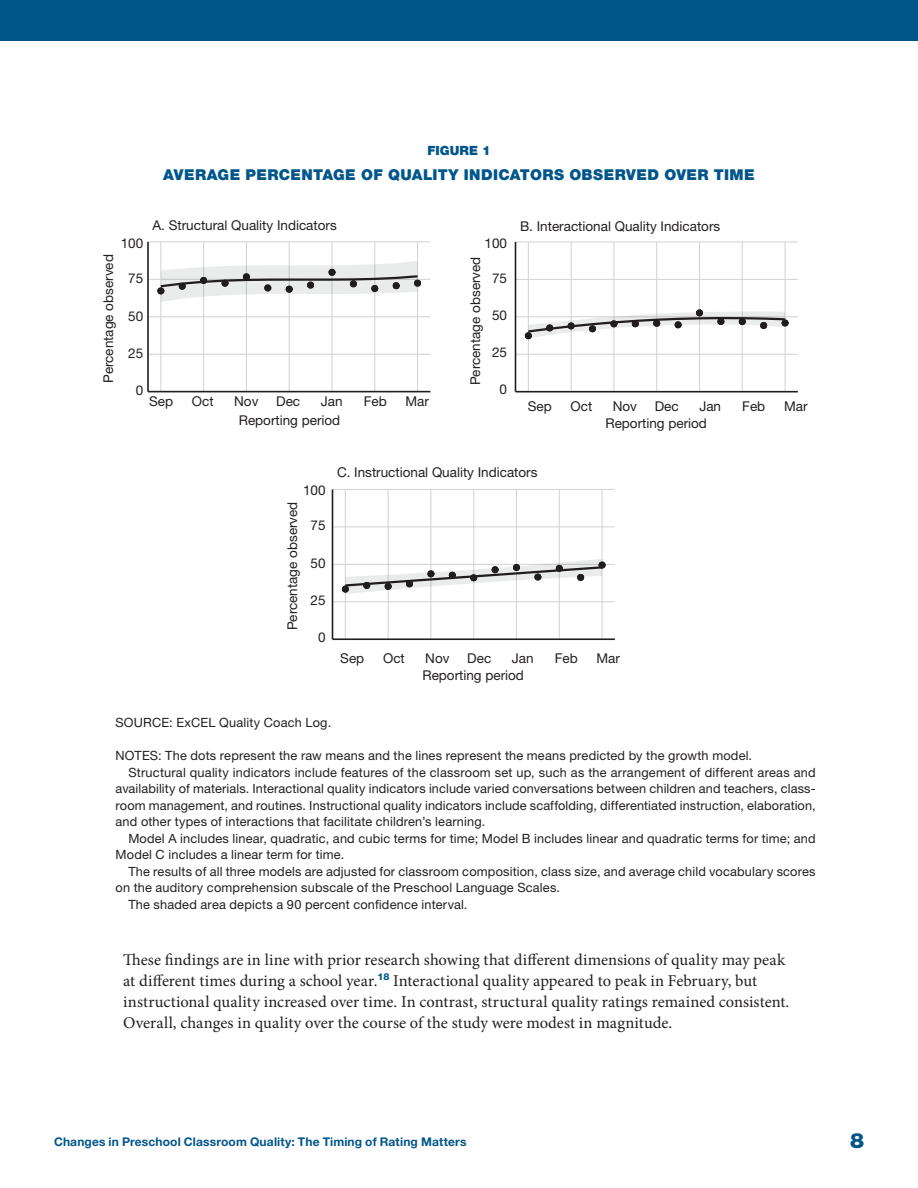
<style>
.page{position:relative;width:918px;height:1188px;background:#fff}
.page>*{position:absolute;margin:0;border:0;box-sizing:border-box;transform-origin:0 0}
.t1{font:900 21px "Helvetica Neue LT Std";color:#00568a}
.Body_Text{font:16.5px/21px "Minion Pro";letter-spacing:.005em;color:#231f20}
.Table_-_Title{font:900 15px "Helvetica Neue LT Std";letter-spacing:.025em;color:#00568a}
.t2{font:13.5px "Helvetica Neue LT Std";color:#231f20}
.Table_-_Source_Notes{font:12.75px/16.5px "Helvetica Neue LT Std";letter-spacing:.015em;color:#231f20}
.Table_-_Number{font:900 12.75px "Helvetica Neue LT Std";letter-spacing:.005em;color:#00568a}
.t3{font:700 12px "Helvetica Neue LT Std";letter-spacing:.01em;color:#00568a}
</style>
<div class="page">
<div style="left:0;top:0;width:918px;height:40px;background:#00568a"></div>
<hr style="left:148px;top:354px;width:282px;height:1px;background:#d1d2d4">
<hr style="left:148px;top:316px;width:282px;height:1px;background:#d1d2d4">
<hr style="left:148px;top:279px;width:282px;height:1px;background:#d1d2d4">
<hr style="left:148px;top:241px;width:282px;height:1px;background:#d1d2d4">
<hr style="left:160px;top:242px;width:1px;height:150px;background:#d1d2d4">
<hr style="left:203px;top:242px;width:1px;height:150px;background:#d1d2d4">
<hr style="left:246px;top:242px;width:1px;height:150px;background:#d1d2d4">
<hr style="left:289px;top:242px;width:1px;height:150px;background:#d1d2d4">
<hr style="left:332px;top:242px;width:1px;height:150px;background:#d1d2d4">
<hr style="left:374px;top:242px;width:1px;height:150px;background:#d1d2d4">
<hr style="left:417px;top:242px;width:1px;height:150px;background:#d1d2d4">
<hr style="left:147px;top:242px;width:2px;height:150px;background:#211d1e">
<hr style="left:148px;top:391px;width:282px;height:1px;background:#211d1e">
<svg style="left:157px;top:261px;width:264px;height:41px"></svg>
<hr style="left:515px;top:316px;width:283px;height:1px;background:#d1d2d4">
<hr style="left:515px;top:279px;width:283px;height:1px;background:#d1d2d4">
<hr style="left:515px;top:242px;width:283px;height:1px;background:#d1d2d4">
<hr style="left:528px;top:242px;width:1px;height:150px;background:#d1d2d4">
<hr style="left:571px;top:242px;width:1px;height:150px;background:#d1d2d4">
<hr style="left:614px;top:242px;width:1px;height:150px;background:#d1d2d4">
<hr style="left:656px;top:242px;width:1px;height:150px;background:#d1d2d4">
<hr style="left:742px;top:242px;width:1px;height:150px;background:#d1d2d4">
<hr style="left:785px;top:242px;width:1px;height:150px;background:#d1d2d4">
<hr style="left:515px;top:354px;width:283px;height:1px;background:#d1d2d4">
<hr style="left:699px;top:242px;width:1px;height:150px;background:#d1d2d4">
<hr style="left:515px;top:242px;width:1px;height:150px;background:#211d1e">
<hr style="left:515px;top:391px;width:283px;height:1px;background:#211d1e">
<svg style="left:524px;top:309px;width:265px;height:31px"></svg>
<hr style="left:332px;top:601px;width:283px;height:1px;background:#d1d2d4">
<hr style="left:332px;top:564px;width:283px;height:1px;background:#d1d2d4">
<hr style="left:332px;top:527px;width:283px;height:1px;background:#d1d2d4">
<hr style="left:332px;top:489px;width:283px;height:1px;background:#d1d2d4">
<hr style="left:345px;top:489px;width:1px;height:150px;background:#d1d2d4">
<hr style="left:388px;top:489px;width:1px;height:150px;background:#d1d2d4">
<hr style="left:431px;top:489px;width:1px;height:150px;background:#d1d2d4">
<hr style="left:473px;top:489px;width:1px;height:150px;background:#d1d2d4">
<hr style="left:516px;top:489px;width:1px;height:150px;background:#d1d2d4">
<hr style="left:559px;top:489px;width:1px;height:150px;background:#d1d2d4">
<hr style="left:602px;top:489px;width:1px;height:150px;background:#d1d2d4">
<hr style="left:332px;top:489px;width:1px;height:150px;background:#211d1e">
<hr style="left:332px;top:638px;width:283px;height:2px;background:#211d1e">
<svg style="left:341px;top:559px;width:265px;height:35px"></svg>
<p class="Table_-_Number" style="left:427px;top:143px;width:65px">FIGURE 1</p>
<p class="Table_-_Title" style="left:163px;top:165px;width:593px">AVERAGE PERCENTAGE OF QUALITY INDICATORS OBSERVED OVER TIME</p>
<p class="t2" style="left:153px;top:217px;width:186px">A. Structural Quality Indicators</p>
<p class="t2" style="left:121px;top:236px;width:24px">100</p>
<p class="t2" style="left:128px;top:270px;width:17px">75</p>
<p class="t2" style="left:128px;top:308px;width:17px">50</p>
<p class="t2" style="left:128px;top:345px;width:17px">25</p>
<p class="t2" style="left:136px;top:382px;width:9px">0</p>
<p class="t2" style="left:100px;top:383px;width:130px;rotate:-90deg">Percentage observed</p>
<p class="t2" style="left:149px;top:393px;width:26px">Sep</p>
<p class="t2" style="left:192px;top:393px;width:23px">Oct</p>
<p class="t2" style="left:234px;top:393px;width:26px">Nov</p>
<p class="t2" style="left:276px;top:393px;width:26px">Dec</p>
<p class="t2" style="left:321px;top:393px;width:23px">Jan</p>
<p class="t2" style="left:364px;top:393px;width:25px">Feb</p>
<p class="t2" style="left:405px;top:393px;width:25px">Mar</p>
<p class="t2" style="left:239px;top:412px;width:103px">Reporting period</p>
<p class="t2" style="left:485px;top:235px;width:24px">100</p>
<p class="t2" style="left:492px;top:270px;width:17px">75</p>
<p class="t2" style="left:492px;top:308px;width:17px">50</p>
<p class="t2" style="left:492px;top:345px;width:17px">25</p>
<p class="t2" style="left:500px;top:382px;width:9px">0</p>
<p class="t2" style="left:467px;top:385px;width:130px;rotate:-90deg">Percentage observed</p>
<p class="t2" style="left:520px;top:218px;width:202px">B. Interactional Quality Indicators</p>
<p class="t2" style="left:528px;top:398px;width:26px">Sep</p>
<p class="t2" style="left:571px;top:398px;width:23px">Oct</p>
<p class="t2" style="left:613px;top:398px;width:26px">Nov</p>
<p class="t2" style="left:655px;top:398px;width:26px">Dec</p>
<p class="t2" style="left:699px;top:398px;width:23px">Jan</p>
<p class="t2" style="left:742px;top:398px;width:25px">Feb</p>
<p class="t2" style="left:784px;top:398px;width:25px">Mar</p>
<p class="t2" style="left:605px;top:415px;width:103px">Reporting period</p>
<p class="t2" style="left:303px;top:482px;width:24px">100</p>
<p class="t2" style="left:311px;top:517px;width:17px">75</p>
<p class="t2" style="left:311px;top:555px;width:17px">50</p>
<p class="t2" style="left:311px;top:592px;width:17px">25</p>
<p class="t2" style="left:318px;top:629px;width:9px">0</p>
<p class="t2" style="left:284px;top:630px;width:130px;rotate:-90deg">Percentage observed</p>
<p class="t2" style="left:337px;top:464px;width:202px">C. Instructional Quality Indicators</p>
<p class="t2" style="left:340px;top:650px;width:26px">Sep</p>
<p class="t2" style="left:383px;top:650px;width:23px">Oct</p>
<p class="t2" style="left:425px;top:650px;width:26px">Nov</p>
<p class="t2" style="left:467px;top:650px;width:26px">Dec</p>
<p class="t2" style="left:512px;top:650px;width:23px">Jan</p>
<p class="t2" style="left:555px;top:650px;width:25px">Feb</p>
<p class="t2" style="left:597px;top:650px;width:25px">Mar</p>
<p class="t2" style="left:422px;top:668px;width:103px">Reporting period</p>
<p class="Table_-_Source_Notes" style="left:116px;top:714px;width:217px">SOURCE: ExCEL Quality Coach Log.</p>
<p class="Table_-_Source_Notes" style="left:116px;top:747px;width:638px">NOTES: The dots represent the raw means and the lines represent the means predicted by the growth model.</p>
<p class="Table_-_Source_Notes" style="left:116px;top:764px;width:702px;text-align:justify;text-indent:13px">Structural quality indicators include features of the classroom set up, such as the arrangement of different areas and availability of materials. Interactional quality indicators include varied conversations between children and teachers, class&shy;room management, and routines. Instructional quality indicators include scaffolding, differentiated instruction, elaboration, and other types of interactions that facilitate children’s learning.</p>
<p class="Table_-_Source_Notes" style="left:116px;top:830px;width:702px;text-indent:13px">Model A includes linear, quadratic, and cubic terms for time; Model B includes linear and quadratic terms for time; and<br>Model C includes a linear term for time.</p>
<p class="Table_-_Source_Notes" style="left:116px;top:863px;width:702px;text-indent:13px">The results of all three models are adjusted for classroom composition, class size, and average child vocabulary scores on the auditory comprehension subscale of the Preschool Language Scales.</p>
<p class="Table_-_Source_Notes" style="left:128px;top:896px;width:341px">The shaded area depicts a 90 percent confidence interval.</p>
<p class="Body_Text" style="left:123px;top:949px;width:668px">These findings are in line with prior research showing that different dimensions of quality may peak at different times during a school year.<sup>18</sup> Interactional quality appeared to peak in February, but instructional quality increased over time. In contrast, structural quality ratings remained consistent.<br>Overall, changes in quality over the course of the study were modest in magnitude.</p>
<p class="t3" style="left:54px;top:1134px;width:414px">Changes in Preschool Classroom Quality: The Timing of Rating Matters</p>
<h1 class="t1" style="left:850px;top:1128px;width:16px">8</h1>
</div>
